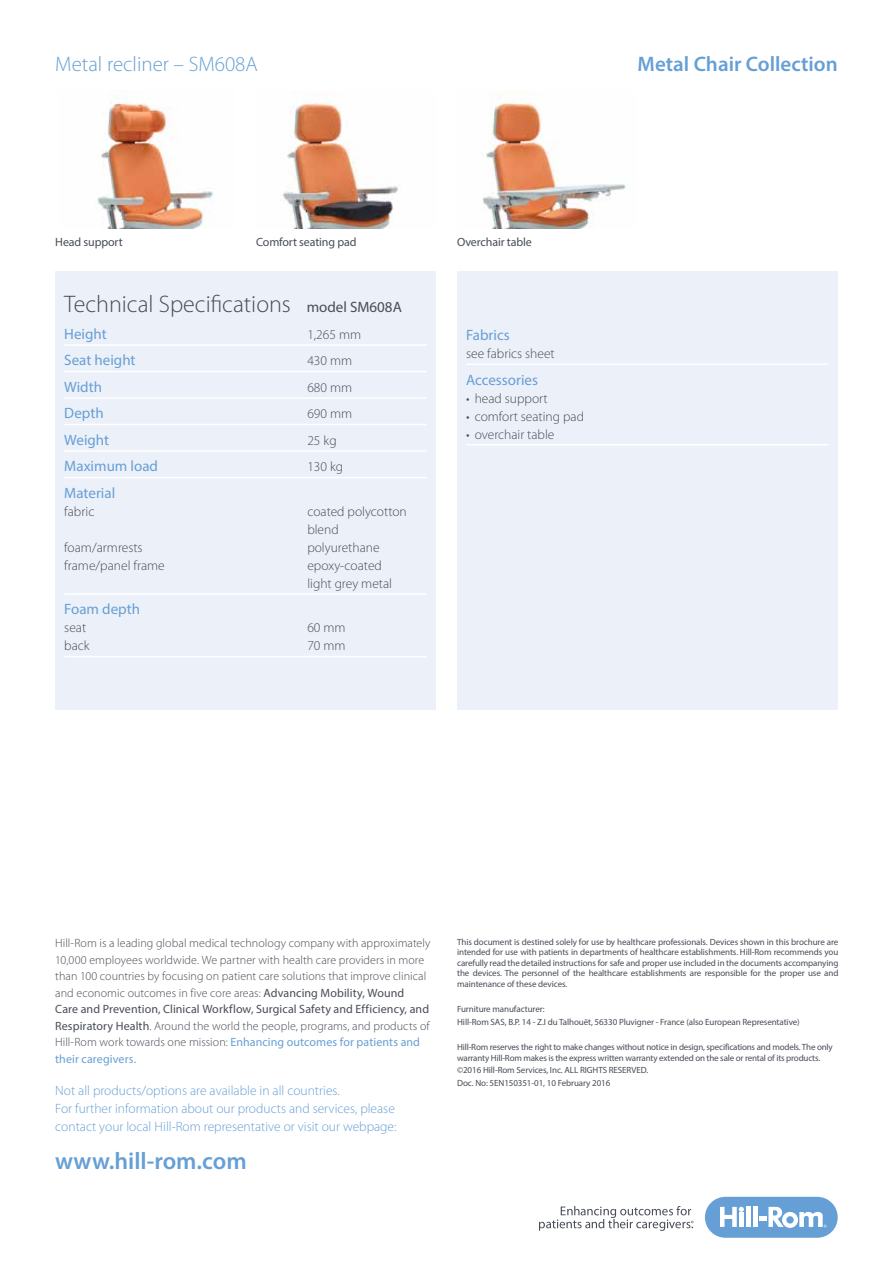
<style>
.page{position:relative;width:893px;height:1263px;background:#fff}
.page>*{position:absolute;margin:0;border:0;box-sizing:border-box;transform-origin:0 0}
.t1{font:300 24px "Myriad Pro";color:#474c55}
.t2{font:600 24px "Myriad Pro";color:#669fd5}
.t3{font:300 21px "Myriad Pro";color:#669fd5}
.t4{font:600 21px "Myriad Pro";color:#669fd5}
.t5{font:15px "Myriad Pro";color:#669fd5}
.t6{font:300 13.5px/18px "Myriad Pro";color:#474c55}
.t7{font:300 13.5px/18px "Myriad Pro";color:#669fd5}
.t8{font:300 12px/16.5px "Myriad Pro";letter-spacing:.005em;color:#474c55}
.t9{font:12px "Myriad Pro";letter-spacing:-.01em;color:#474c55}
.t10{font:9px/10.5px "Myriad Pro";letter-spacing:-.015em;color:#474c55}
.s1{font-weight:400;font-size:15px}
.s2{font-weight:700}
.s3{font-weight:400}
.s4{font-weight:400;color:#669fd5}
</style>
<div class="page">
<div style="left:705px;top:1197px;width:133px;height:41px;background:#669fd5;border-radius:20px"></div>
<hr style="left:746px;top:1207px;width:4px;height:20px;background:#fff">
<hr style="left:753px;top:1207px;width:4px;height:20px;background:#fff">
<svg style="left:720px;top:1207px;width:24px;height:20px"></svg>
<svg style="left:759px;top:1207px;width:68px;height:21px"></svg>
<svg style="left:539px;top:1206px;width:154px;height:25px"></svg>
<div style="left:55px;top:271px;width:381px;height:438px;background:#ecf0f9"></div>
<div style="left:457px;top:271px;width:381px;height:438px;background:#ecf0f9"></div>
<img style="left:483px;top:92px;width:143px;height:137px">
<img style="left:282px;top:101px;width:116px;height:128px">
<img style="left:97px;top:92px;width:117px;height:137px">
<hr style="left:64px;top:344px;width:363px;height:2px;background:#fff">
<hr style="left:64px;top:371px;width:363px;height:1px;background:#fff">
<hr style="left:64px;top:397px;width:363px;height:2px;background:#fff">
<hr style="left:64px;top:424px;width:363px;height:1px;background:#fff">
<hr style="left:64px;top:450px;width:363px;height:2px;background:#fff">
<hr style="left:64px;top:477px;width:363px;height:1px;background:#fff">
<hr style="left:64px;top:593px;width:363px;height:2px;background:#fff">
<hr style="left:64px;top:656px;width:363px;height:1px;background:#fff">
<hr style="left:466px;top:363px;width:363px;height:2px;background:#fff">
<hr style="left:466px;top:444px;width:363px;height:1px;background:#fff">
<h2 class="t3" style="left:55px;top:52px;width:204px">Metal recliner – SM608A</h2>
<h2 class="t4" style="left:638px;top:51px;width:202px">Metal Chair Collection</h2>
<h3 class="t9" style="left:55px;top:234px;width:69px">Head support</h3>
<h3 class="t9" style="left:256px;top:234px;width:102px">Comfort seating pad</h3>
<h3 class="t9" style="left:457px;top:234px;width:76px">Overchair table</h3>
<h1 class="t1" style="left:64px;top:291px;width:339px">Technical Specifications <span class="s1">model SM608A</span></h1>
<h3 class="t5" style="left:64px;top:325px;width:44px">Height</h3>
<h3 class="t6" style="left:307px;top:326px;width:55px">1,265 mm</h3>
<h3 class="t5" style="left:64px;top:351px;width:73px">Seat height</h3>
<h3 class="t6" style="left:307px;top:352px;width:46px">430 mm</h3>
<h3 class="t5" style="left:64px;top:378px;width:39px">Width</h3>
<h3 class="t6" style="left:307px;top:379px;width:46px">680 mm</h3>
<h3 class="t5" style="left:64px;top:404px;width:41px">Depth</h3>
<h3 class="t6" style="left:307px;top:405px;width:46px">690 mm</h3>
<h3 class="t5" style="left:64px;top:431px;width:46px">Weight</h3>
<h3 class="t6" style="left:307px;top:432px;width:31px">25 kg</h3>
<h3 class="t5" style="left:64px;top:457px;width:95px">Maximum load</h3>
<h3 class="t6" style="left:307px;top:458px;width:37px">130 kg</h3>
<h3 class="t5" style="left:64px;top:484px;width:52px">Material</h3>
<h3 class="t6" style="left:64px;top:503px;width:32px">fabric</h3>
<h3 class="t6" style="left:307px;top:503px;width:101px">coated polycotton blend</h3>
<h3 class="t6" style="left:64px;top:539px;width:80px">foam/armrests</h3>
<h3 class="t6" style="left:307px;top:539px;width:74px">polyurethane</h3>
<h3 class="t6" style="left:64px;top:557px;width:102px">frame/panel frame</h3>
<h3 class="t6" style="left:307px;top:557px;width:86px">epoxy-coated light grey metal</h3>
<h3 class="t5" style="left:64px;top:600px;width:77px">Foam depth</h3>
<h3 class="t6" style="left:64px;top:619px;width:23px">seat</h3>
<h3 class="t6" style="left:307px;top:619px;width:40px">60 mm</h3>
<h3 class="t6" style="left:64px;top:637px;width:27px">back</h3>
<h3 class="t6" style="left:307px;top:637px;width:40px">70 mm</h3>
<h3 class="t5" style="left:466px;top:326px;width:45px">Fabrics</h3>
<h3 class="t6" style="left:466px;top:345px;width:90px">see fabrics sheet</h3>
<h3 class="t5" style="left:466px;top:370px;width:73px">Accessories</h3>
<h3 class="t6" style="left:466px;top:389px;width:119px"><span class="s2">·</span> head support<br><span class="s2">·</span> comfort seating pad <span class="s2">·</span> overchair table</h3>
<p class="t8" style="left:55px;top:935px;width:377px">Hill-Rom is a leading global medical technology company with approximately 10,000 employees worldwide. We partner with health care providers in more than 100 countries by focusing on patient care solutions that improve clinical and economic outcomes in five core areas: <span class="s3">Advancing Mobility, Wound<br>Care and Prevention, Clinical Workflow, Surgical Safety and Efficiency, and Respiratory Health</span>. Around the world the people, programs, and products of Hill-Rom work towards one mission: <span class="s4">Enhancing outcomes for patients and their caregivers.</span></p>
<p class="t10" style="left:457px;top:936px;width:383px;text-align:justify">This document is destined solely for use by healthcare professionals. Devices shown in this brochure are intended for use with patients in departments of healthcare establishments. Hill-Rom recommends you carefully read the detailed instructions for safe and proper use included in the documents accompanying the devices. The personnel of the healthcare establishments are responsible for the proper use and maintenance of these devices.</p>
<p class="t10" style="left:457px;top:1003px;width:344px;line-height:12.6px">Furniture manufacturer:<br>Hill-Rom SAS, B.P. 14 - Z.I du Talhouët, 56330 Pluvigner - France (also European Representative)</p>
<p class="t10" style="left:457px;top:1041px;width:377px">Hill-Rom reserves the right to make changes without notice in design, specifications and models. The only warranty Hill-Rom makes is the express written warranty extended on the sale or rental of its products.</p>
<p class="t10" style="left:457px;top:1064px;width:193px;line-height:12.6px">©2016 Hill-Rom Services, Inc. ALL RIGHTS RESERVED.<br>Doc. No: 5EN150351-01, 10 February 2016</p>
<h3 class="t7" style="left:55px;top:1082px;width:343px">Not all products/options are available in all countries.<br>For further information about our products and services, please contact your local Hill‑Rom representative or visit our webpage:</h3>
<h1 class="t2" style="left:55px;top:1145px;width:193px">www.hill‑rom.com</h1>
</div>
